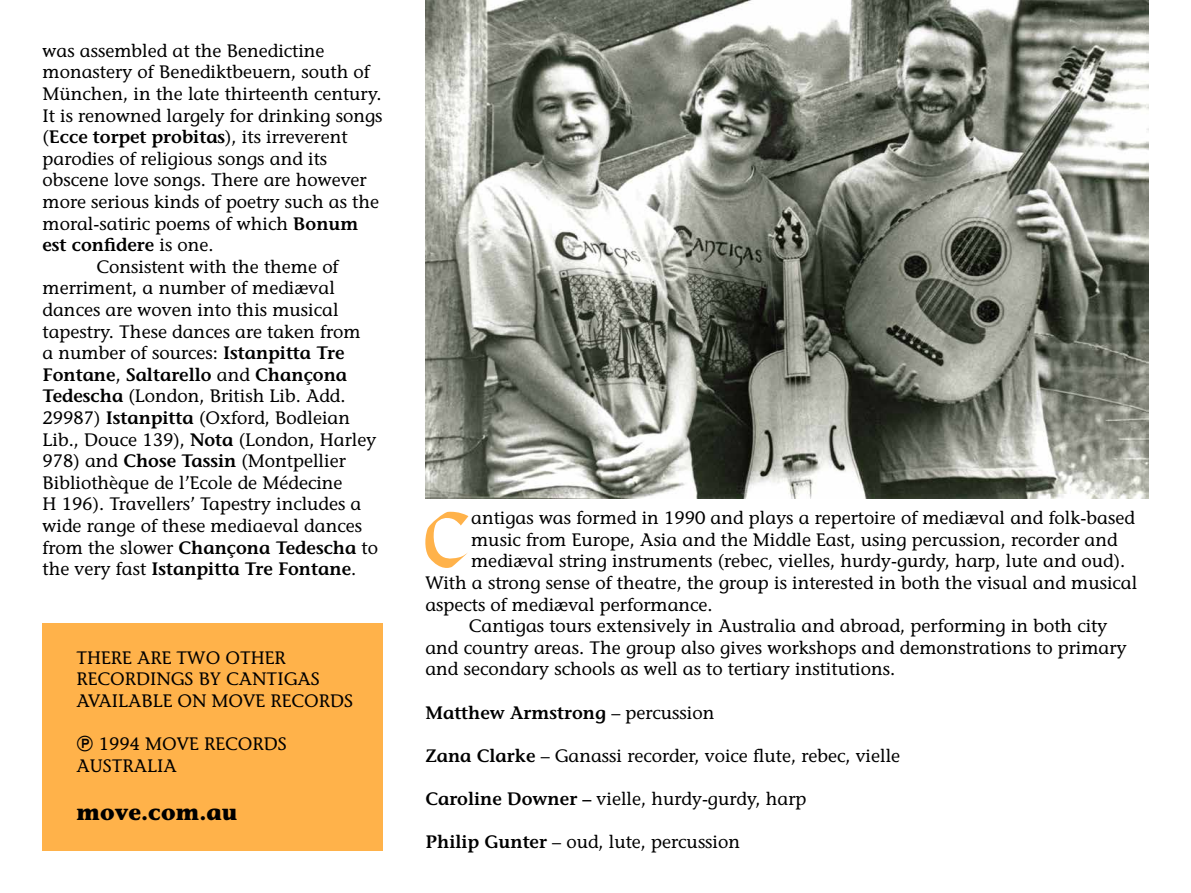
<style>
.page{position:relative;width:1191px;height:893px;background:#fff}
.page>*{position:absolute;margin:0;border:0;box-sizing:border-box;transform-origin:0 0}
.t1{font:82.8px "Mac Humaine";color:#ffb24a}
.t2{font:700 22.5px "Stone Informal";color:#000}
.t3{font:18px/21.6px "Stone Informal";color:#000}
.t4{font:600 18px "Stone Informal";color:#000}
.s1{font-weight:400}
.s2{font-weight:600}
.s3{font-family:"Format Pi Two S Si"}
</style>
<div class="page">
<img style="left:425px;top:0;width:723px;height:499px">
<div style="left:43px;top:623px;width:340px;height:227px;background:#ffb24a"></div>
<p class="t3" style="left:43px;top:40px;width:284px">was assembled at the Benedictine</p>
<p class="t3" style="left:43px;top:61px;width:329px">monastery of Benediktbeuern, south of</p>
<p class="t3" style="left:43px;top:83px;width:340px">München, in the late thirteenth century.</p>
<p class="t3" style="left:43px;top:104px;width:341px">It is renowned largely for drinking songs</p>
<p class="t4" style="left:43px;top:126px;width:306px"><span class="s1">(</span>Ecce torpet probitas<span class="s1">), its irreverent</span></p>
<p class="t3" style="left:43px;top:148px;width:286px">parodies of religious songs and its</p>
<p class="t3" style="left:43px;top:169px;width:325px">obscene love songs. There are however</p>
<p class="t3" style="left:43px;top:191px;width:338px">more serious kinds of poetry such as the</p>
<p class="t3" style="left:43px;top:212px;width:317px">moral-satiric poems of which <span class="s2">Bonum</span></p>
<p class="t4" style="left:43px;top:234px;width:173px">est confidere <span class="s1">is one.</span></p>
<p class="t3" style="left:97px;top:256px;width:243px">Consistent with the theme of</p>
<p class="t3" style="left:43px;top:277px;width:294px">merriment, a number of mediæval</p>
<p class="t3" style="left:43px;top:299px;width:297px">dances are woven into this musical</p>
<p class="t3" style="left:43px;top:320px;width:319px">tapestry. These dances are taken from</p>
<p class="t3" style="left:43px;top:342px;width:303px">a number of sources: <span class="s2">Istanpitta Tre</span></p>
<p class="t4" style="left:43px;top:363px;width:306px">Fontane<span class="s1">,</span> Saltarello <span class="s1">and</span> Chançona</p>
<p class="t3" style="left:43px;top:385px;width:305px"><span class="s2">Tedescha</span> (London, British Lib. Add.</p>
<p class="t3" style="left:43px;top:407px;width:309px">29987) <span class="s2">Istanpitta</span> (Oxford, Bodleian</p>
<p class="t3" style="left:43px;top:428px;width:335px">Lib., Douce 139), <span class="s2">Nota</span> (London, Harley</p>
<p class="t3" style="left:43px;top:450px;width:305px">978) and <span class="s2">Chose Tassin</span> (Montpellier</p>
<p class="t3" style="left:43px;top:472px;width:301px">Bibliothèque de l’Ecole de Médecine</p>
<p class="t3" style="left:43px;top:493px;width:320px">H 196). Travellers’ Tapestry includes a</p>
<p class="t3" style="left:43px;top:515px;width:321px">wide range of these mediaeval dances</p>
<p class="t4" style="left:43px;top:536px;width:337px"><span class="s1">from the slower</span> Chançona Tedescha <span class="s1">to</span></p>
<p class="t4" style="left:43px;top:558px;width:315px"><span class="s1">the very fast</span> Istanpitta Tre Fontane<span class="s1">.</span></p>
<p class="t3" style="left:77px;top:647px;width:278px">THERE ARE TWO OTHER<br>RECORDINGS BY CANTIGAS<br>AVAILABLE ON MOVE RECORDS</p>
<p class="t3" style="left:77px;top:733px;width:212px"><span class="s3">P</span> 1994 MOVE RECORDS<br>AUSTRALIA</p>
<p class="t2" style="left:77px;top:798px;width:162px">move.com.au</p>
<h1 class="t1" style="left:424px;top:510px;width:46px">C</h1>
<p class="t3" style="left:471px;top:507px;width:665px">antigas was formed in 1990 and plays a repertoire of mediæval and folk-based</p>
<p class="t3" style="left:471px;top:529px;width:648px">music from Europe, Asia and the Middle East, using percussion, recorder and</p>
<p class="t3" style="left:471px;top:550px;width:655px">mediæval string instruments (rebec, vielles, hurdy-gurdy, harp, lute and oud).</p>
<p class="t3" style="left:425px;top:572px;width:713px">With a strong sense of theatre, the group is interested in both the visual and musical</p>
<p class="t3" style="left:425px;top:593px;width:289px">aspects of mediæval performance.</p>
<p class="t3" style="left:469px;top:615px;width:640px">Cantigas tours extensively in Australia and abroad, performing in both city</p>
<p class="t3" style="left:425px;top:637px;width:703px">and country areas. The group also gives workshops and demonstrations to primary</p>
<p class="t3" style="left:425px;top:658px;width:471px">and secondary schools as well as to tertiary institutions.</p>
<p class="t4" style="left:425px;top:701px;width:290px">Matthew Armstrong <span class="s1">– percussion</span></p>
<p class="t3" style="left:425px;top:745px;width:476px"><span class="s2">Zana Clarke</span> – Ganassi recorder, voice flute, rebec, vielle</p>
<p class="t3" style="left:425px;top:788px;width:382px"><span class="s2">Caroline Downer –</span> vielle, hurdy-gurdy, harp</p>
<p class="t3" style="left:425px;top:831px;width:316px"><span class="s2">Philip Gunter</span> – oud, lute, percussion</p>
</div>
